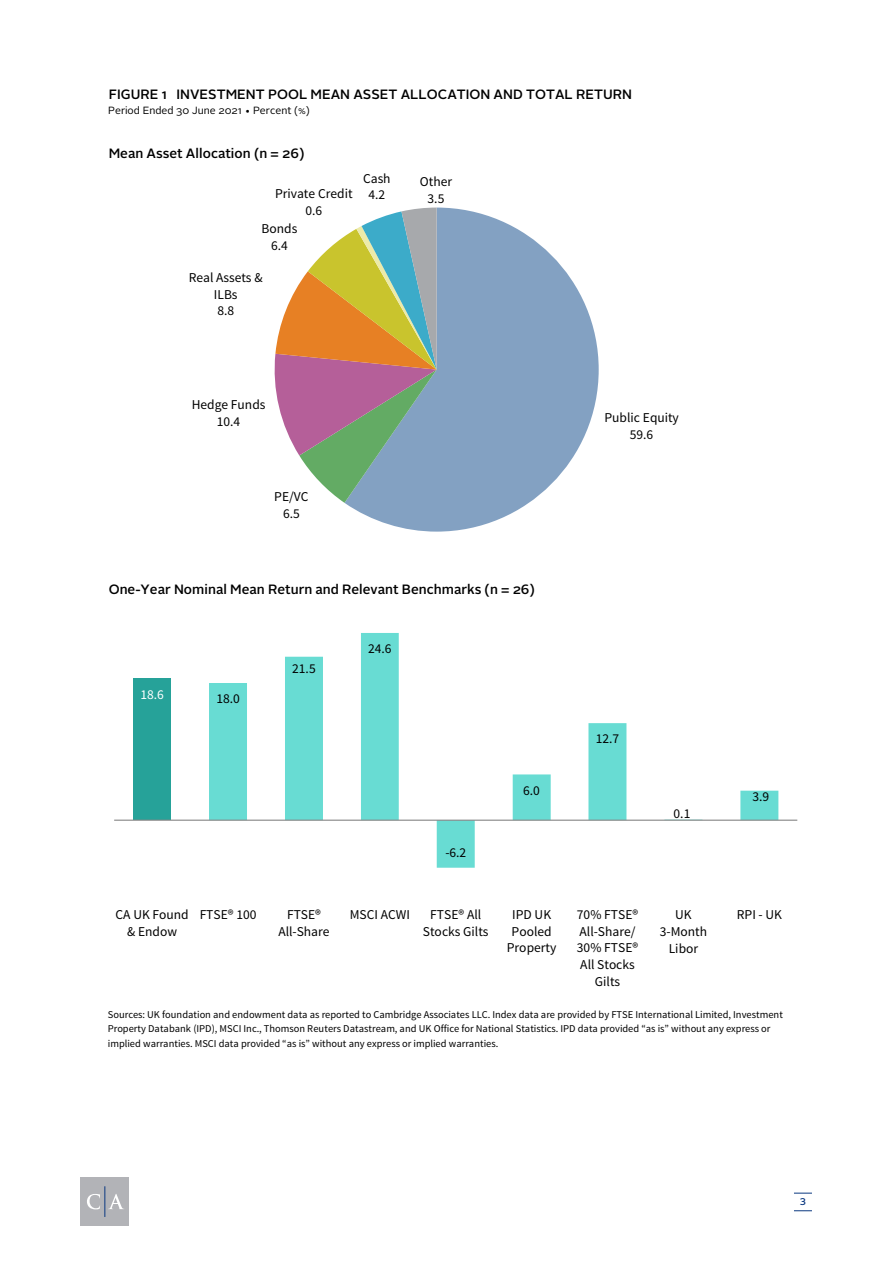
<style>
.page{position:relative;width:893px;height:1263px;background:#fff}
.page>*{position:absolute;margin:0;border:0;box-sizing:border-box;transform-origin:0 0}
.t1{font:13.5px/17px "Source Sans Pro";color:#000;text-align:center}
.t2{font:500 13.5px "Alright Sans";color:#000}
.t3{font:13.5px "Source Sans Pro";color:#fff}
.t4{font:10.5px/14.5px "Source Sans Pro";color:#000}
.t5{font:10.5px "Alright Sans";letter-spacing:-.005em;color:#000}
.t6{font:500 9.75px "Alright Sans";color:#0b3881}
</style>
<div class="page">
<svg style="left:345px;top:208px;width:254px;height:324px;fill:#83a1c2"></svg>
<svg style="left:274px;top:208px;width:163px;height:295px"></svg>
<div style="left:133px;top:679px;width:38px;height:141px;background:#26a299"></div>
<svg style="left:209px;top:633px;width:569px;height:235px"></svg>
<hr style="left:114px;top:820px;width:683px;height:1px;background:#868686">
<div style="left:80px;top:1177px;width:49px;height:49px;background:#b2b3b7"></div>
<svg style="left:87px;top:1194px;width:13px;height:15px"></svg>
<svg style="left:108px;top:1194px;width:16px;height:15px"></svg>
<hr style="left:104px;top:1186px;width:1px;height:31px;background:#0b3881">
<svg style="left:794px;top:1193px;width:18px;height:1px"></svg>
<svg style="left:794px;top:1210px;width:18px;height:1px"></svg>
<p class="t2" style="left:109px;top:85px;width:525px">FIGURE 1 INVESTMENT POOL MEAN ASSET ALLOCATION AND TOTAL RETURN</p>
<p class="t5" style="left:108px;top:104px;width:203px">Period Ended 30 June 2021 • Percent (%)</p>
<p class="t2" style="left:109px;top:144px;width:197px">Mean Asset Allocation (n = 26)</p>
<p class="t1" style="left:275px;top:185px;width:79px">Private Credit<br>0.6</p>
<p class="t1" style="left:262px;top:220px;width:37px">Bonds<br>6.4</p>
<p class="t1" style="left:189px;top:269px;width:76px">Real Assets &amp;<br>ILBs<br>8.8</p>
<p class="t1" style="left:363px;top:170px;width:29px">Cash<br>4.2</p>
<p class="t1" style="left:420px;top:173px;width:34px">Other<br>3.5</p>
<p class="t1" style="left:192px;top:396px;width:75px">Hedge Funds<br>10.4</p>
<p class="t1" style="left:274px;top:488px;width:36px">PE/VC<br>6.5</p>
<p class="t2" style="left:109px;top:580px;width:428px">One-Year Nominal Mean Return and Relevant Benchmarks (n = 26)</p>
<p class="t3" style="left:140px;top:686px;width:25px">18.6</p>
<p class="t1" style="left:216px;top:690px;width:25px">18.0</p>
<p class="t1" style="left:292px;top:660px;width:25px">21.5</p>
<p class="t1" style="left:368px;top:640px;width:25px">24.6</p>
<p class="t1" style="left:445px;top:844px;width:22px">-6.2</p>
<p class="t1" style="left:523px;top:782px;width:18px">6.0</p>
<p class="t1" style="left:604px;top:409px;width:76px">Public Equity<br>59.6</p>
<p class="t1" style="left:596px;top:730px;width:25px">12.7</p>
<p class="t1" style="left:674px;top:805px;width:18px">0.1</p>
<p class="t1" style="left:752px;top:788px;width:18px">3.9</p>
<p class="t1" style="left:116px;top:906px;width:75px">CA UK Found &amp; Endow</p>
<p class="t1" style="left:200px;top:906px;width:58px">FTSE® 100</p>
<p class="t1" style="left:278px;top:906px;width:53px">FTSE®<br>All-Share</p>
<p class="t1" style="left:350px;top:906px;width:62px">MSCI ACWI</p>
<p class="t1" style="left:423px;top:906px;width:67px">FTSE® All<br>Stocks Gilts</p>
<p class="t1" style="left:507px;top:906px;width:51px">IPD UK<br>Pooled<br>Property</p>
<p class="t1" style="left:577px;top:906px;width:63px">70% FTSE®<br>All-Share/<br>30% FTSE®<br>All Stocks<br>Gilts</p>
<p class="t1" style="left:660px;top:906px;width:49px">UK<br>3-Month<br>Libor</p>
<p class="t1" style="left:737px;top:906px;width:47px">RPI - UK</p>
<p class="t4" style="left:108px;top:1007px;width:676px">Sources: UK foundation and endowment data as reported to Cambridge Associates LLC. Index data are provided by FTSE International Limited, Investment<br>Property Databank (IPD), MSCI Inc., Thomson Reuters Datastream, and UK Office for National Statistics. IPD data provided “as is” without any express or implied warranties. MSCI data provided “as is” without any express or implied warranties.</p>
<p class="t6" style="left:800px;top:1195px;width:8px">3</p>
</div>
